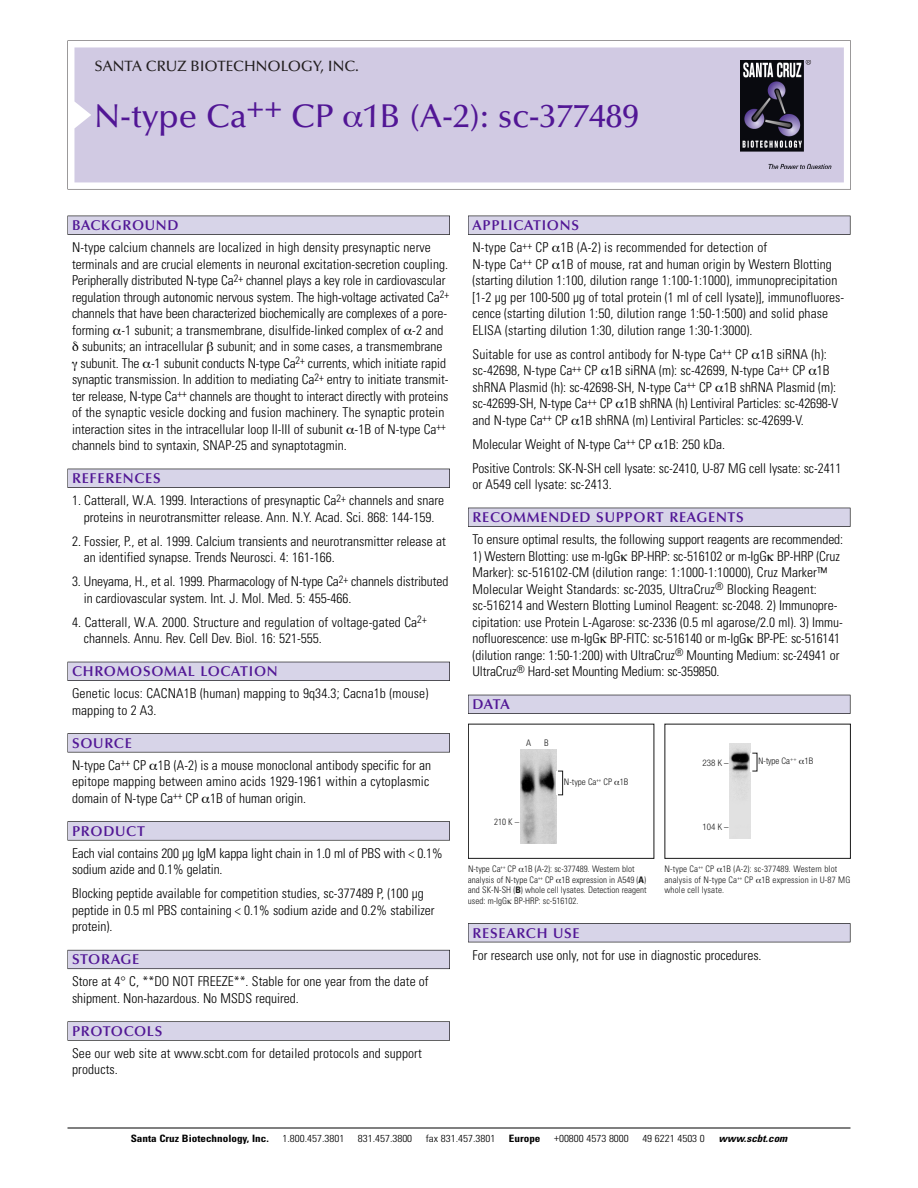
<style>
.page{position:relative;width:918px;height:1188px;background:#fff}
.page>*{position:absolute;margin:0;border:0;box-sizing:border-box;transform-origin:0 0}
.t1{font:500 33px "Optima";color:#511695}
.t2{font:500 15px "Optima";color:#231f20}
.t3{font:600 14.25px "Optima";letter-spacing:.05em;color:#511695}
.t4{font:300 condensed 13.5px/16.5px "Univers";color:#000}
.t5{font:300 condensed 10.2px "Univers";color:#000;scale:1.1 1}
.t6{font:700 condensed 10.2px "Univers";color:#000;scale:1.1 1}
.t7{font:italic 700 condensed 10.2px "Univers";color:#000;scale:1.1 1}
.t8{font:300 condensed 9px/10.5px "Univers";color:#191919}
.t9{font:300 condensed 9px "Helvetica Neue";color:#191919}
.s1{font-weight:700}
</style>
<div class="page">
<svg style="left:74px;top:41px;width:777px;height:148px"></svg>
<div style="left:74px;top:47px;width:770px;height:135px;background:#d1cae3"></div>
<img style="left:741px;top:60px;width:90px;height:108px">
<div style="left:68px;top:216px;width:382px;height:19px;background:#535256"></div>
<div style="left:68px;top:216px;width:381px;height:18px;background:#d7d4e8"></div>
<div style="left:68px;top:469px;width:382px;height:19px;background:#525156"></div>
<div style="left:68px;top:469px;width:381px;height:18px;background:#d7d4e8"></div>
<div style="left:68px;top:662px;width:382px;height:19px;background:#515057"></div>
<div style="left:68px;top:662px;width:381px;height:18px;background:#d7d4e8"></div>
<div style="left:68px;top:733px;width:382px;height:19px;background:#575659"></div>
<div style="left:68px;top:734px;width:381px;height:18px;background:#d7d4e8"></div>
<svg style="left:68px;top:821px;width:382px;height:20px"></svg>
<div style="left:68px;top:822px;width:381px;height:18px;background:#d7d4e8"></div>
<div style="left:68px;top:950px;width:382px;height:19px;background:#64626c"></div>
<div style="left:68px;top:950px;width:381px;height:18px;background:#d7d4e8"></div>
<div style="left:68px;top:1021px;width:382px;height:20px;background:#636364"></div>
<div style="left:68px;top:1022px;width:381px;height:18px;background:#d7d4e8"></div>
<div style="left:468px;top:216px;width:382px;height:19px;background:#535256"></div>
<div style="left:468px;top:216px;width:382px;height:18px;background:#d7d4e8"></div>
<div style="left:468px;top:508px;width:382px;height:19px;background:#525156"></div>
<div style="left:468px;top:508px;width:382px;height:18px;background:#d7d4e8"></div>
<div style="left:468px;top:695px;width:382px;height:19px;background:#515057"></div>
<div style="left:468px;top:695px;width:382px;height:18px;background:#d7d4e8"></div>
<div style="left:468px;top:923px;width:382px;height:19px;background:#515155"></div>
<div style="left:468px;top:924px;width:382px;height:18px;background:#d7d4e8"></div>
<hr style="left:68px;top:1128px;width:782px;height:1px;background:#000">
<div style="left:468px;top:724px;width:186px;height:135px;border:1px solid #191919"></div>
<img style="left:520px;top:749px;width:36px;height:95px">
<div style="left:558px;top:771px;width:5px;height:24px;border:1px solid #191919"></div>
<div style="left:664px;top:724px;width:187px;height:135px;border:1px solid #191919"></div>
<img style="left:730px;top:743px;width:21px;height:96px">
<svg style="left:344px;top:112px;width:18px;height:16px"></svg>
<p class="t2" style="left:94px;top:60px;width:266px">SANTA CRUZ BIOTECHNOLOGY, INC.</p>
<p class="t1" style="left:94px;top:102px;width:546px">N-type Ca<sup>++</sup> CP 1B (A-2): sc-377489</p>
<p class="t3" style="left:72px;top:219px;width:108px">BACKGROUND</p>
<p class="t4" style="left:72px;top:240px;width:360px">N-type calcium channels are localized in high density presynaptic nerve</p>
<p class="t4" style="left:72px;top:257px;width:378px">terminals and are crucial elements in neuronal excitation-secretion coupling.</p>
<p class="t4" style="left:72px;top:273px;width:375px">Peripherally distributed N-type Ca<sup>2+</sup> channel plays a key role in cardiovascular</p>
<p class="t4" style="left:72px;top:290px;width:379px">regulation through autonomic nervous system. The high-voltage activated Ca<sup>2+</sup></p>
<p class="t4" style="left:72px;top:306px;width:377px">channels that have been characterized biochemically are complexes of a pore-</p>
<p class="t4" style="left:72px;top:323px;width:373px">forming -1 subunit; a transmembrane, disulfide-linked complex of -2 and</p>
<p class="t4" style="left:82px;top:339px;width:362px">subunits; an intracellular subunit; and in some cases, a transmembrane</p>
<p class="t4" style="left:81px;top:356px;width:367px">subunit. The -1 subunit conducts N-type Ca<sup>2+</sup> currents, which initiate rapid</p>
<p class="t4" style="left:72px;top:372px;width:378px">synaptic transmission. In addition to mediating Ca<sup>2+</sup> entry to initiate transmit-</p>
<p class="t4" style="left:72px;top:389px;width:378px">ter release, N-type Ca<sup>++</sup> channels are thought to interact directly with proteins</p>
<p class="t4" style="left:72px;top:405px;width:374px">of the synaptic vesicle docking and fusion machinery. The synaptic protein</p>
<p class="t4" style="left:72px;top:422px;width:375px">interaction sites in the intracellular loop II-III of subunit -1B of N-type Ca<sup>++</sup></p>
<p class="t4" style="left:72px;top:438px;width:276px">channels bind to syntaxin, SNAP-25 and synaptotagmin.</p>
<p class="t3" style="left:72px;top:472px;width:90px">REFERENCES</p>
<p class="t4" style="left:72px;top:493px;width:374px;text-align:center">1. Catterall, W.A. 1999. Interactions of presynaptic Ca<sup>2+</sup> channels and snare proteins in neurotransmitter release. Ann. N.Y. Acad. Sci. 868: 144-159.</p>
<p class="t4" style="left:84px;top:534px;width:364px;text-indent:-12px">2. Fossier, P., et al. 1999. Calcium transients and neurotransmitter release at an identified synapse. Trends Neurosci. 4: 161-166.</p>
<p class="t4" style="left:84px;top:574px;width:366px;text-indent:-12px">3. Uneyama, H., et al. 1999. Pharmacology of N-type Ca<sup>2+</sup> channels distributed in cardiovascular system. Int. J. Mol. Med. 5: 455-466.</p>
<p class="t4" style="left:84px;top:615px;width:345px;text-indent:-12px">4. Catterall, W.A. 2000. Structure and regulation of voltage-gated Ca<sup>2+ </sup>channels. Annu. Rev. Cell Dev. Biol. 16: 521-555.</p>
<p class="t3" style="left:72px;top:665px;width:207px">CHROMOSOMAL LOCATION</p>
<p class="t4" style="left:72px;top:687px;width:358px">Genetic locus: CACNA1B (human) mapping to 9q34.3; Cacna1b (mouse) mapping to 2 A3.</p>
<p class="t3" style="left:72px;top:737px;width:61px">SOURCE</p>
<p class="t4" style="left:72px;top:758px;width:361px">N-type Ca<sup>++</sup> CP 1B (A-2) is a mouse monoclonal antibody specific for an epitope mapping between amino acids 1929-1961 within a cytoplasmic domain of N-type Ca<sup>++</sup> CP 1B of human origin.</p>
<p class="t3" style="left:72px;top:825px;width:74px">PRODUCT</p>
<p class="t4" style="left:72px;top:846px;width:372px">Each vial contains 200 µg IgM kappa light chain in 1.0 ml of PBS with &lt; 0.1% sodium azide and 0.1% gelatin.</p>
<p class="t4" style="left:72px;top:887px;width:364px">Blocking peptide available for competition studies, sc-377489 P, (100 µg peptide in 0.5 ml PBS containing &lt; 0.1% sodium azide and 0.2% stabilizer protein).</p>
<p class="t3" style="left:72px;top:954px;width:69px">STORAGE</p>
<p class="t4" style="left:72px;top:975px;width:358px">Store at 4° C, **DO NOT FREEZE**. Stable for one year from the date of shipment. Non-hazardous. No MSDS required.</p>
<p class="t3" style="left:72px;top:1025px;width:92px">PROTOCOLS</p>
<p class="t4" style="left:72px;top:1046px;width:351px">See our web site at www.scbt.com for detailed protocols and support products.</p>
<p class="t3" style="left:473px;top:219px;width:108px">APPLICATIONS</p>
<p class="t4" style="left:473px;top:240px;width:373px">N-type Ca<sup>++</sup> CP 1B (A-2) is recommended for detection of<br>N-type Ca<sup>++</sup> CP 1B of mouse, rat and human origin by Western Blotting (starting dilution 1:100, dilution range 1:100-1:1000), immunoprecipitation [1-2 µg per 100-500 µg of total protein (1 ml of cell lysate)], immunofluores&shy;cence (starting dilution 1:50, dilution range 1:50-1:500) and solid phase ELISA (starting dilution 1:30, dilution range 1:30-1:3000).</p>
<p class="t4" style="left:473px;top:347px;width:367px">Suitable for use as control antibody for N-type Ca<sup>++</sup> CP 1B siRNA (h): sc-42698, N-type Ca<sup>++</sup> CP 1B siRNA (m): sc-42699, N-type Ca<sup>++</sup> CP 1B shRNA Plasmid (h): sc-42698-SH, N-type Ca<sup>++</sup> CP 1B shRNA Plasmid (m): sc-42699-SH, N-type Ca<sup>++</sup> CP 1B shRNA (h) Lentiviral Particles: sc-42698-V and N-type Ca<sup>++</sup> CP 1B shRNA (m) Lentiviral Particles: sc-42699-V.</p>
<p class="t4" style="left:473px;top:437px;width:254px">Molecular Weight of N-type Ca<sup>++</sup> CP 1B: 250 kDa.</p>
<p class="t4" style="left:473px;top:461px;width:371px">Positive Controls: SK-N-SH cell lysate: sc-2410, U-87 MG cell lysate: sc-2411 or A549 cell lysate: sc-2413.</p>
<p class="t3" style="left:473px;top:511px;width:273px">RECOMMENDED SUPPORT REAGENTS</p>
<p class="t4" style="left:473px;top:532px;width:372px">To ensure optimal results, the following support reagents are recommended:</p>
<p class="t4" style="left:473px;top:549px;width:372px">1) Western Blotting: use m-IgG BP-HRP: sc-516102 or m-IgG BP-HRP (Cruz Marker): sc-516102-CM (dilution range: 1:1000-1:10000), Cruz Marker™ Molecular Weight Standards: sc-2035, UltraCruz<sup>®</sup> Blocking Reagent: sc-516214 and Western Blotting Luminol Reagent: sc-2048. 2) Immunopre&shy;cipitation: use Protein L-Agarose: sc-2336 (0.5 ml agarose/2.0 ml). 3) Immu&shy;nofluorescence: use m-IgG BP-FITC: sc-516140 or m-IgG BP-PE: sc-516141 (dilution range: 1:50-1:200) with UltraCruz<sup>®</sup> Mounting Medium: sc-24941 or UltraCruz<sup>®</sup> Hard-set Mounting Medium: sc-359850.</p>
<p class="t3" style="left:473px;top:698px;width:39px">DATA</p>
<p class="t8" style="left:526px;top:738px;width:7px">A</p>
<p class="t8" style="left:544px;top:738px;width:6px">B</p>
<p class="t8" style="left:494px;top:817px;width:26px">210 K –</p>
<p class="t8" style="left:564px;top:777px;width:66px">N-type Ca<sup>++</sup> CP 1B</p>
<p class="t8" style="left:468px;top:865px;width:180px">N-type Ca<sup>++</sup> CP 1B (A-2): sc-377489. Western blot analysis of N-type Ca<sup>++</sup> CP 1B expression in A549 (<span class="s1">A</span>) and SK-N-SH (<span class="s1">B</span>) whole cell lysates. Detection reagent used: m-IgG BP-HRP: sc-516102.</p>
<p class="t9" style="left:703px;top:759px;width:28px">238 K –</p>
<p class="t9" style="left:703px;top:824px;width:28px">104 K –</p>
<p class="t9" style="left:758px;top:758px;width:56px">N-type Ca<sup>++</sup> 1B</p>
<p class="t8" style="left:664px;top:865px;width:187px">N-type Ca<sup>++</sup> CP 1B (A-2): sc-377489. Western blot analysis of N-type Ca<sup>++</sup> CP 1B expression in U-87 MG whole cell lysate.</p>
<p class="t3" style="left:473px;top:927px;width:109px">RESEARCH USE</p>
<p class="t4" style="left:473px;top:948px;width:291px">For research use only, not for use in diagnostic procedures.</p>
<p class="t6" style="left:131px;top:1135px;width:127px">Santa Cruz Biotechnology, Inc.</p>
<p class="t5" style="left:282px;top:1135px;width:58px">1.800.457.3801</p>
<p class="t5" style="left:358px;top:1135px;width:51px">831.457.3800</p>
<p class="t5" style="left:426px;top:1135px;width:65px">fax 831.457.3801</p>
<p class="t6" style="left:509px;top:1135px;width:30px">Europe</p>
<p class="t5" style="left:554px;top:1135px;width:69px">+00800 4573 8000</p>
<p class="t5" style="left:642px;top:1135px;width:58px">49 6221 4503 0</p>
<p class="t7" style="left:719px;top:1135px;width:66px">www.scbt.com</p>
</div>
